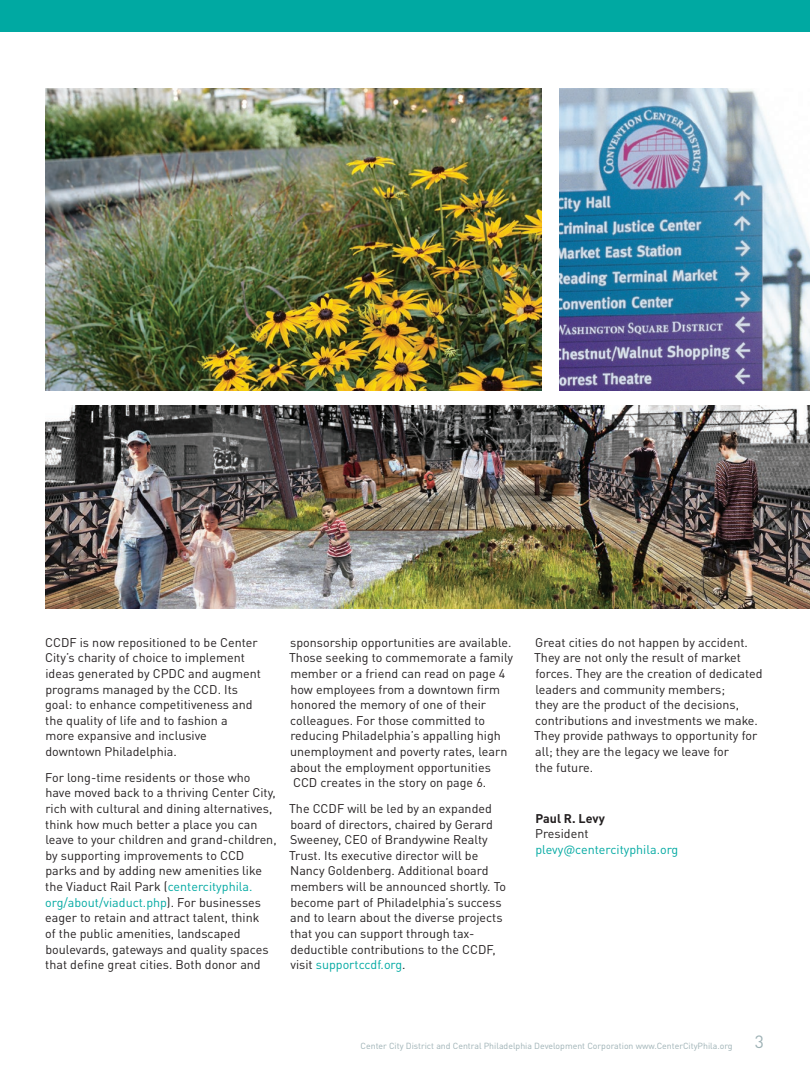
<style>
.page{position:relative;width:810px;height:1080px;background:#fff}
.page>*{position:absolute;margin:0;border:0;box-sizing:border-box;transform-origin:0 0}
.t1{font:17.5px "DINOT";color:#9db1b5}
.Body{font:12.5px/15.6px "DINOT";color:#231f20}
.Body-2{font:12.5px/15.6px "DINOT";color:#00a9a2}
.t2{font:8.75px "DINOT";color:#9db1b5}
.s1{color:#00a9a2}
.s2{font-weight:700;color:#231f20}
.s3{color:#231f20}
</style>
<div class="page">
<img style="left:45px;top:89px;width:497px;height:302px">
<div style="left:0;top:0;width:810px;height:32px;background:#00a9a2"></div>
<img style="left:560px;top:89px;width:250px;height:302px">
<img style="left:45px;top:406px;width:765px;height:202px">
<p class="Body" style="left:45px;top:634px;width:217px">CCDF is now repositioned to be Center City’s charity of choice to implement ideas generated by CPDC and augment programs managed by the CCD. Its goal: to enhance competitiveness and the quality of life and to fashion a<br>more expansive and inclusive downtown Philadelphia.</p>
<p class="Body" style="left:45px;top:769px;width:233px">For long-time residents or those who have moved back to a thriving Center City, rich with cultural and dining alternatives, think how much better a place you can leave to your children and grand-children, by supporting improvements to CCD parks and by adding new amenities like the Viaduct Rail Park (<span class="s1">centercityphila. org/about/viaduct.php</span>). For businesses eager to retain and attract talent, think<br>of the public amenities, landscaped boulevards, gateways and quality spaces that define great cities. Both donor and</p>
<p class="Body" style="left:290px;top:634px;width:223px">sponsorship opportunities are available.</p>
<p class="Body" style="left:289px;top:650px;width:225px">Those seeking to commemorate a family</p>
<p class="Body" style="left:290px;top:665px;width:216px">member or a friend can read on page 4</p>
<p class="Body" style="left:290px;top:681px;width:211px">how employees from a downtown firm</p>
<p class="Body" style="left:290px;top:697px;width:197px">honored the memory of one of their</p>
<p class="Body" style="left:290px;top:712px;width:196px">colleagues. For those committed to</p>
<p class="Body" style="left:290px;top:728px;width:212px">reducing Philadelphia’s appalling high</p>
<p class="Body" style="left:290px;top:744px;width:219px">unemployment and poverty rates, learn</p>
<p class="Body" style="left:290px;top:759px;width:202px">about the employment opportunities</p>
<p class="Body" style="left:293px;top:775px;width:195px">CCD creates in the story on page 6.</p>
<p class="Body" style="left:289px;top:800px;width:219px">The CCDF will be led by an expanded board of directors, chaired by Gerard Sweeney, CEO of Brandywine Realty Trust. Its executive director will be Nancy Goldenberg. Additional board members will be announced shortly. To become part of Philadelphia’s success and to learn about the diverse projects that you can support through tax&shy;deductible contributions to the CCDF, visit <span class="s1">supportccdf.org</span>.</p>
<p class="Body" style="left:534px;top:634px;width:230px">Great cities do not happen by accident.<br>They are not only the result of market forces. They are the creation of dedicated leaders and community members;<br>they are the product of the decisions, contributions and investments we make.<br>They provide pathways to opportunity for all; they are the legacy we leave for<br>the future.</p>
<p class="Body-2" style="left:535px;top:810px;width:145px"><span class="s2">Paul R. Levy<br></span><span class="s3">President </span>plevy@centercityphila.org</p>
<p class="t2" style="left:361px;top:1040px;width:374px">Center City District and Central Philadelphia Development Corporation www.CenterCityPhila.org</p>
<p class="t1" style="left:755px;top:1031px;width:11px">3</p>
</div>
